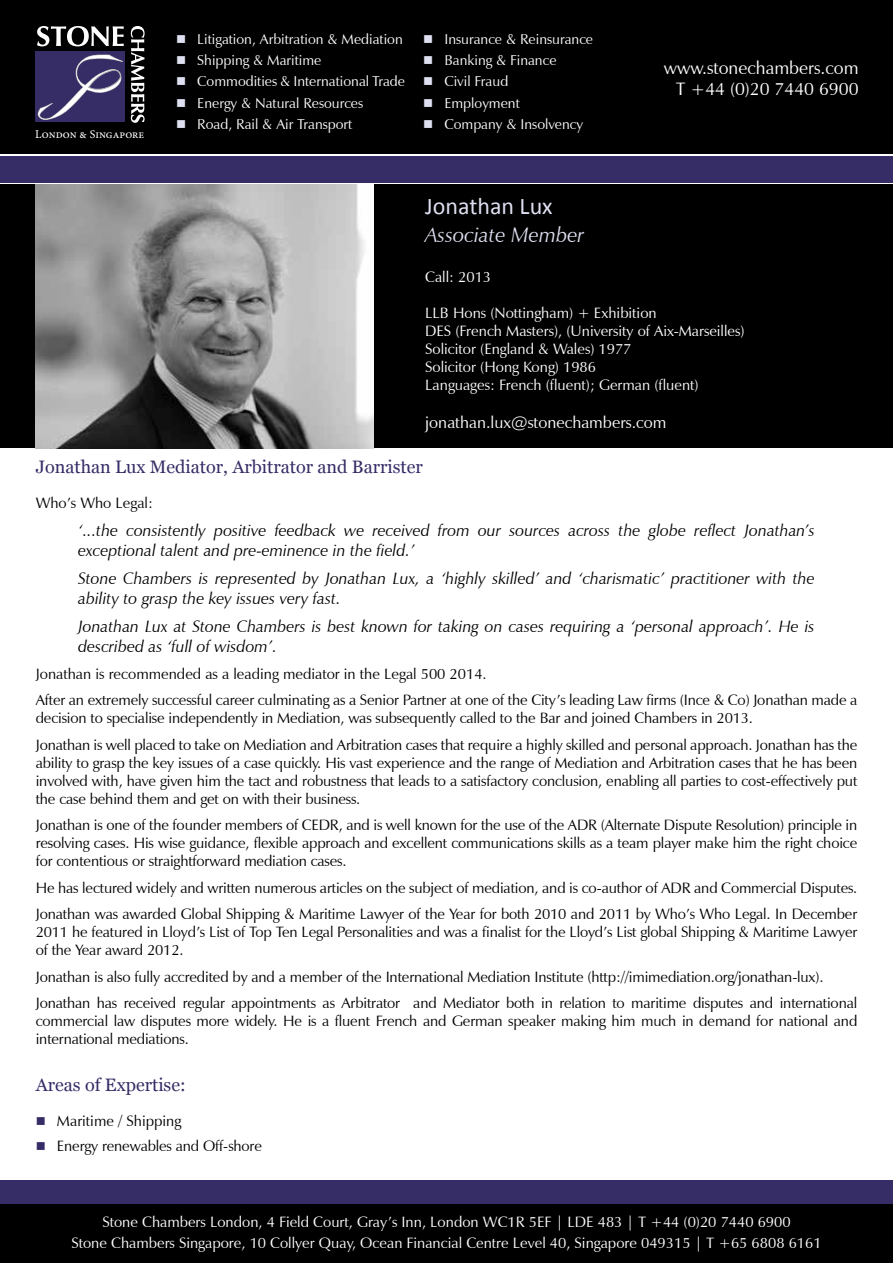
<style>
.page{position:relative;width:893px;height:1263px;background:#fff}
.page>*{position:absolute;margin:0;border:0;box-sizing:border-box;transform-origin:0 0}
.t1{font:24px "Calibri";color:#dee0f1}
.t2{font:italic 21px "Zapf Humanist 601 BT";color:#dee0f1}
.t3{font:18px "Georgia";color:#362c66}
.t4{font:18px/21.6px "Zapf Humanist 601 BT";color:#fff;text-align:right}
.t5{font:italic 16.5px/19.8px "Zapf Humanist 601 BT";color:#000}
.t6{font:16.5px "Zapf Humanist 601 BT";color:#fff}
.t7{font:15px/18px "Zapf Humanist 601 BT";letter-spacing:-.01em;color:#000}
.t8{font:15px/18px "Zapf Humanist 601 BT";color:#fff;text-align:center}
.t9{font:14.25px/21.3px "Zapf Humanist 601 BT";color:#fff}
.t10{font:12px "Minion Pro";color:#fff}
</style>
<div class="page">
<div style="left:0;top:1203px;width:893px;height:60px;background:#000"></div>
<div style="left:0;top:1180px;width:893px;height:24px;background:#362c66"></div>
<div style="left:0;top:0;width:893px;height:153px;background:#000"></div>
<div style="left:36px;top:51px;width:89px;height:71px;background:#362c66"></div>
<svg style="left:37px;top:26px;width:87px;height:20px"></svg>
<svg style="left:131px;top:26px;width:14px;height:97px"></svg>
<svg style="left:37px;top:54px;width:86px;height:66px"></svg>
<div style="left:0;top:156px;width:893px;height:26px;background:#362c66"></div>
<div style="left:0;top:184px;width:893px;height:264px;background:#000"></div>
<img style="left:35px;top:184px;width:338px;height:264px">
<p class="t10" style="left:35px;top:126px;width:110px">London &amp; Singapore</p>
<p class="t9" style="left:197px;top:28px;width:209px">Litigation, Arbitration &amp; Mediation<br>Shipping &amp; Maritime<br>Commodities &amp; International Trade<br>Energy &amp; Natural Resources<br>Road, Rail &amp; Air Transport</p>
<p class="t9" style="left:444px;top:28px;width:150px">Insurance &amp; Reinsurance<br>Banking &amp; Finance<br>Civil Fraud<br>Employment<br>Company &amp; Insolvency</p>
<p class="t4" style="left:664px;top:57px;width:196px">www.stonechambers.com<br>T +44 (0)20 7440 6900</p>
<h1 class="t1" style="left:425px;top:190px;width:129px">Jonathan Lux</h1>
<h2 class="t2" style="left:425px;top:222px;width:161px">Associate Member</h2>
<p class="t8" style="left:425px;top:268px;width:67px">Call: 2013</p>
<p class="t8" style="left:425px;top:304px;width:321px;text-align:left">LLB Hons (Nottingham) + Exhibition<br>DES (French Masters), (University of Aix-Marseilles)<br>Solicitor (England &amp; Wales) 1977<br>Solicitor (Hong Kong) 1986<br>Languages: French (fluent); German (fluent)</p>
<p class="t6" style="left:425px;top:412px;width:243px">jonathan.lux@stonechambers.com</p>
<p class="t3" style="left:36px;top:456px;width:389px">Jonathan Lux Mediator, Arbitrator and Barrister</p>
<p class="t7" style="left:36px;top:494px;width:119px">Who’s Who Legal:</p>
<p class="t5" style="left:78px;top:521px;width:738px">‘...the consistently positive feedback we received from our sources across the globe reflect Jonathan’s exceptional talent and pre-eminence in the field.’</p>
<p class="t5" style="left:78px;top:569px;width:738px">Stone Chambers is represented by Jonathan Lux, a ‘highly skilled’ and ‘charismatic’ practitioner with the ability to grasp the key issues very fast.</p>
<p class="t5" style="left:78px;top:617px;width:738px">Jonathan Lux at Stone Chambers is best known for taking on cases requiring a ‘personal approach’. He is described as ‘full of wisdom’.</p>
<p class="t7" style="left:36px;top:660px;width:823px;line-height:26.5px">Jonathan is recommended as a leading mediator in the Legal 500 2014.<br>After an extremely successful career culminating as a Senior Partner at one of the City’s leading Law firms (Ince &amp; Co) Jonathan made a</p>
<p class="t7" style="left:36px;top:705px;width:823px;line-height:26.5px">decision to specialise independently in Mediation, was subsequently called to the Bar and joined Chambers in 2013.<br>Jonathan is well placed to take on Mediation and Arbitration cases that require a highly skilled and personal approach. Jonathan has the</p>
<p class="t7" style="left:36px;top:754px;width:823px;text-align:justify">ability to grasp the key issues of a case quickly. His vast experience and the range of Mediation and Arbitration cases that he has been involved with, have given him the tact and robustness that leads to a satisfactory conclusion, enabling all parties to cost-effectively put the case behind them and get on with their business.</p>
<p class="t7" style="left:36px;top:816px;width:823px;text-align:justify">Jonathan is one of the founder members of CEDR, and is well known for the use of the ADR (Alternate Dispute Resolution) principle in resolving cases. His wise guidance, flexible approach and excellent communications skills as a team player make him the right choice for contentious or straightforward mediation cases.</p>
<p class="t7" style="left:36px;top:874px;width:823px;line-height:26.5px">He has lectured widely and written numerous articles on the subject of mediation, and is co-author of ADR and Commercial Disputes.<br>Jonathan was awarded Global Shipping &amp; Maritime Lawyer of the Year for both 2010 and 2011 by Who’s Who Legal. In December</p>
<p class="t7" style="left:36px;top:923px;width:823px">2011 he featured in Lloyd’s List of Top Ten Legal Personalities and was a finalist for the Lloyd’s List global Shipping &amp; Maritime Lawyer of the Year award 2012.</p>
<p class="t7" style="left:36px;top:963px;width:823px;line-height:26.5px">Jonathan is also fully accredited by and a member of the International Mediation Institute (http://imimediation.org/jonathan-lux).<br>Jonathan has received regular appointments as Arbitrator and Mediator both in relation to maritime disputes and international</p>
<p class="t7" style="left:36px;top:1012px;width:823px">commercial law disputes more widely. He is a fluent French and German speaker making him much in demand for national and international mediations.</p>
<p class="t3" style="left:36px;top:1074px;width:152px">Areas of Expertise:</p>
<p class="t7" style="left:57px;top:1109px;width:206px;line-height:24.5px">Maritime / Shipping<br>Energy renewables and Off-shore</p>
<p class="t8" style="left:71px;top:1211px;width:752px;line-height:21px">Stone Chambers London, 4 Field Court, Gray’s Inn, London WC1R 5EF | LDE 483 | T +44 (0)20 7440 6900<br>Stone Chambers Singapore, 10 Collyer Quay, Ocean Financial Centre Level 40, Singapore 049315 | T +65 6808 6161</p>
</div>
